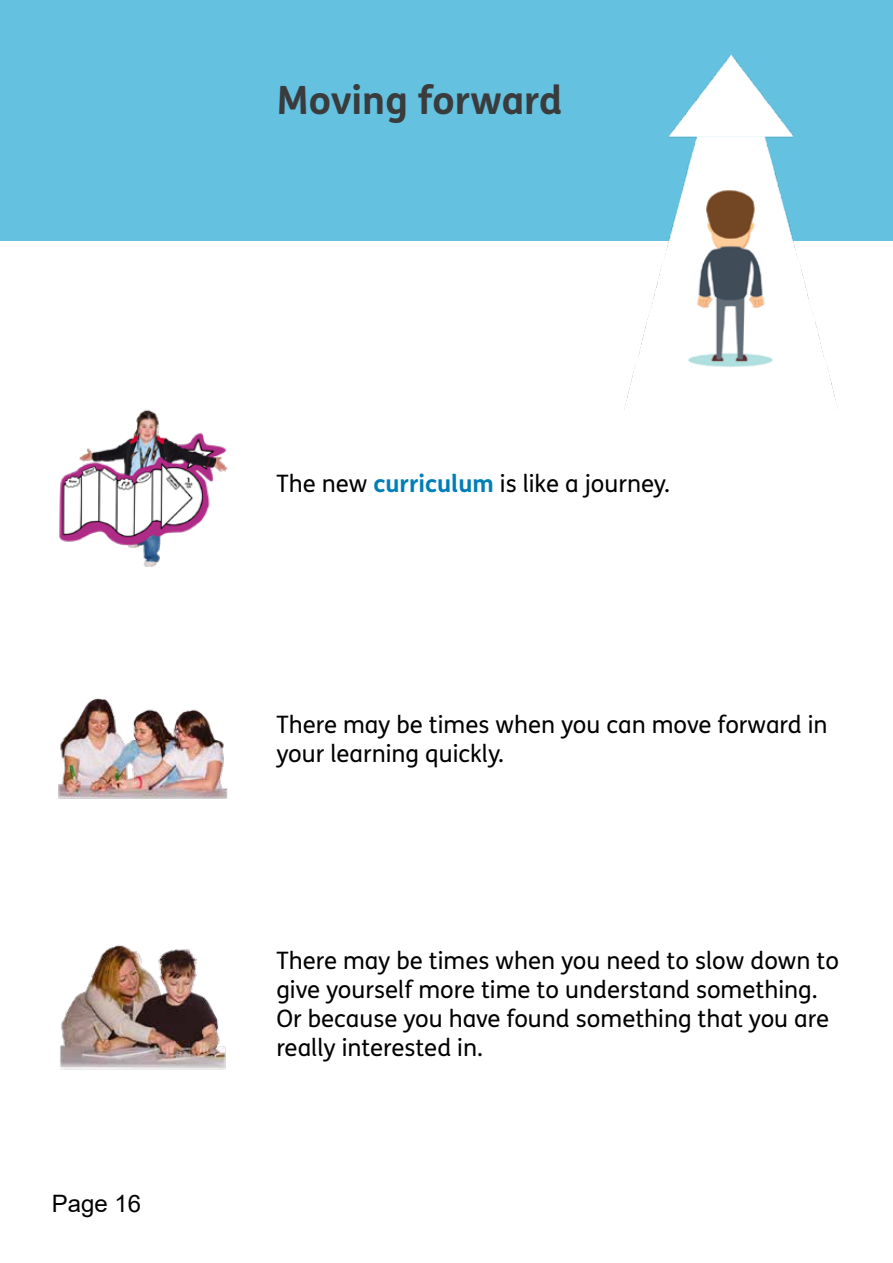
<style>
.page{position:relative;width:893px;height:1263px;background:#fff}
.page>*{position:absolute;margin:0;border:0;box-sizing:border-box;transform-origin:0 0}
.t1{font:700 39px "FS Me Pro";color:#3a3b3c}
.t2{font:24px/28.8px "FS Me Pro";color:#000}
.t3{font:24px "Arial";color:#000}
.s1{font-weight:700;color:#007eb7}
</style>
<div class="page">
<div style="left:0;top:0;width:893px;height:240px;background:#64c1df"></div>
<img style="left:59px;top:409px;width:169px;height:158px">
<img style="left:623px;top:54px;width:216px;height:356px">
<img style="left:58px;top:698px;width:170px;height:101px">
<img style="left:60px;top:945px;width:166px;height:125px">
<h2 class="t1" style="left:276px;top:70px;width:287px">Moving forward</h2>
<p class="t3" style="left:52px;top:1187px;width:91px">Page 16</p>
<p class="t2" style="left:276px;top:468px;width:395px">The new <span class="s1">curriculum</span> is like a journey.</p>
<p class="t2" style="left:276px;top:710px;width:553px">There may be times when you can move forward in your learning quickly.</p>
<p class="t2" style="left:276px;top:946px;width:564px">There may be times when you need to slow down to give yourself more time to understand something.<br>Or because you have found something that you are really interested in.</p>
</div>
